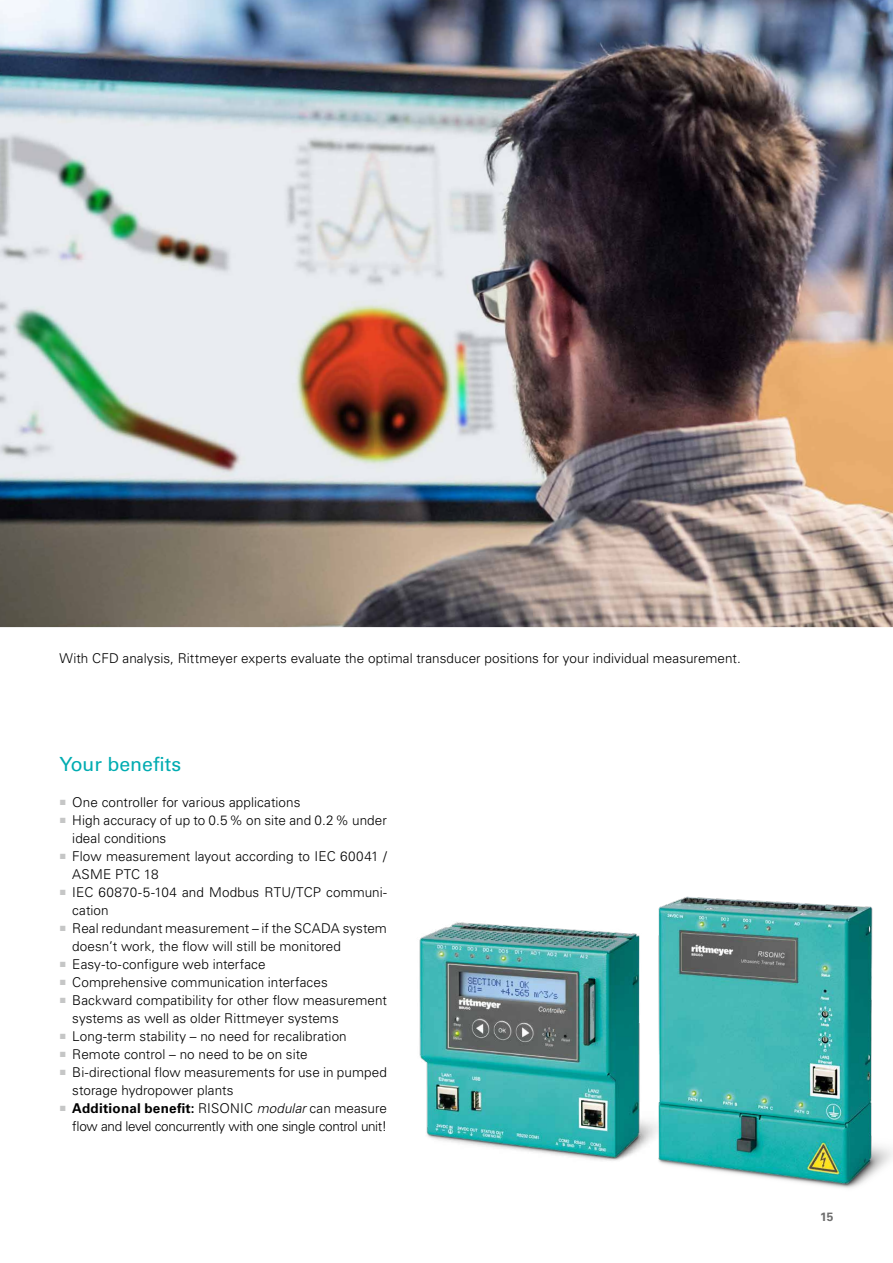
<style>
.page{position:relative;width:893px;height:1263px;background:#fff}
.page>*{position:absolute;margin:0;border:0;box-sizing:border-box;transform-origin:0 0}
.t1{font:19.5px "Univers LT Std";color:#00acb1}
.t2{font:300 13.5px/18px "Univers LT Std";letter-spacing:.005em;color:#000}
.t3{font:300 13.5px/18px "Univers LT Std";letter-spacing:-.025em;color:#000;text-align:right}
.t4{font:700 12px "Univers LT Std";color:#6e6e6e}
.s1{font-weight:700}
.s2{font-style:italic}
</style>
<div class="page">
<img style="left:0;top:0;width:893px;height:627px">
<img style="left:419px;top:922px;width:53px;height:222px">
<img style="left:472px;top:896px;width:421px;height:292px">
<p class="t2" style="left:60px;top:649px;width:683px">With CFD analysis, Rittmeyer experts evaluate the optimal transducer positions for your individual measurement.</p>
<h1 class="t1" style="left:60px;top:753px;width:123px">Your benefits</h1>
<p class="t2" style="left:60px;top:793px;width:242px"><sup>■</sup> One controller for various applications</p>
<p class="t2" style="left:72px;top:811px;width:316px;text-indent:-13px"><sup>■</sup> High accuracy of up to 0.5% on site and 0.2% under ideal conditions</p>
<p class="t2" style="left:72px;top:847px;width:316px;text-indent:-13px"><sup>■</sup> Flow measurement layout according to IEC 60041 /<br>ASME PTC 18</p>
<p class="t2" style="left:72px;top:883px;width:316px;text-indent:-13px"><sup>■</sup> IEC 60870-5-104 and Modbus RTU/TCP communi&shy;cation</p>
<p class="t2" style="left:72px;top:919px;width:316px;text-indent:-13px"><sup>■</sup> Real redundant measurement – if the SCADA system doesn’t work, the flow will still be monitored</p>
<p class="t2" style="left:60px;top:955px;width:208px"><sup>■</sup> Easy-to-configure web interface</p>
<p class="t2" style="left:60px;top:973px;width:270px"><sup>■</sup> Comprehensive communication interfaces</p>
<p class="t2" style="left:72px;top:991px;width:316px;text-indent:-13px"><sup>■</sup> Backward compatibility for other flow measurement systems as well as older Rittmeyer systems</p>
<p class="t2" style="left:60px;top:1027px;width:289px"><sup>■</sup> Long-term stability – no need for recalibration</p>
<p class="t2" style="left:60px;top:1045px;width:250px"><sup>■</sup> Remote control – no need to be on site</p>
<p class="t2" style="left:72px;top:1063px;width:316px;text-indent:-13px"><sup>■</sup> Bi-directional flow measurements for use in pumped storage hydropower plants</p>
<p class="t3" style="left:60px;top:1099px;width:329px"><sup>■</sup> <span class="s1">Additional benefit:</span> RISONIC <span class="s2">modular</span> can measure flow and level concurrently with one single control unit!</p>
<p class="t4" style="left:820px;top:1210px;width:15px">15</p>
</div>
